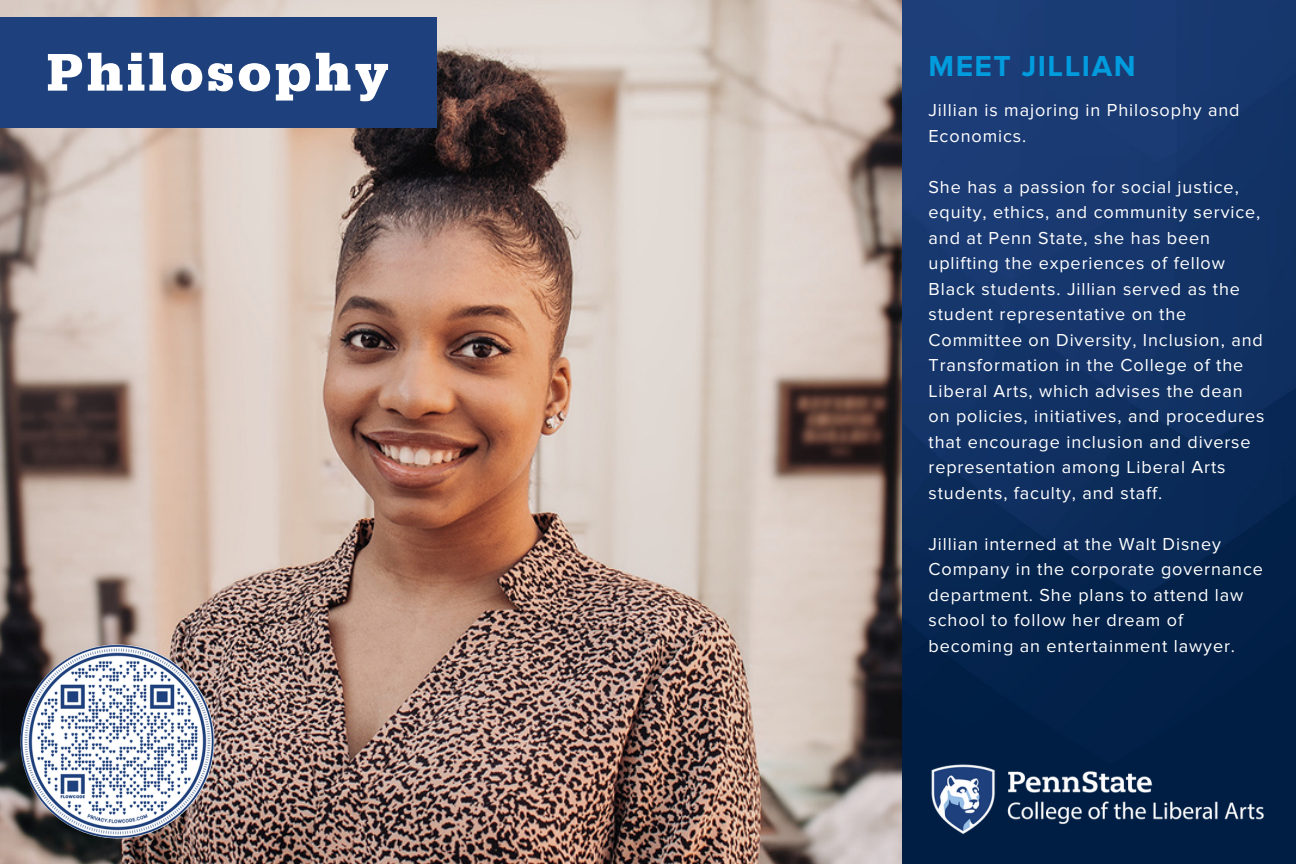
<style>
.page{position:relative;width:1296px;height:864px;background:#fff}
.page>*{position:absolute;margin:0;border:0;box-sizing:border-box;transform-origin:0 0}
.t1{font:900 56px "Serifa Std";letter-spacing:.05em;color:#fff}
.t2{font:700 30px "Proxima Nova";letter-spacing:.05em;color:#009cde}
.t3{font:18px/25.4px "Proxima Nova";letter-spacing:.05em;color:#fff}
</style>
<div class="page">
<img style="left:0;top:0;width:1296px;height:864px">
<div style="left:0;top:17px;width:436px;height:111px;background:#1e407c"></div>
<img style="left:20px;top:644px;width:195px;height:195px;border-radius:50%">
<img style="left:902px;top:735px;width:391px;height:129px">
<h1 class="t1" style="left:46px;top:54px;width:344px">Philosophy</h1>
<h2 class="t2" style="left:929px;top:49px;width:209px">MEET JILLIAN</h2>
<p class="t3" style="left:929px;top:98px;width:313px">Jillian is majoring in Philosophy and<br>Economics.</p>
<p class="t3" style="left:929px;top:175px;width:337px">She has a passion for social justice, equity, ethics, and community service, and at Penn State, she has been uplifting the experiences of fellow Black students. Jillian served as the student representative on the Committee on Diversity, Inclusion, and Transformation in the College of the Liberal Arts, which advises the dean on policies, initiatives, and procedures that encourage inclusion and diverse representation among Liberal Arts students, faculty, and staff.</p>
<p class="t3" style="left:929px;top:532px;width:336px">Jillian interned at the Walt Disney Company in the corporate governance department. She plans to attend law school to follow her dream of becoming an entertainment lawyer.</p>
</div>
